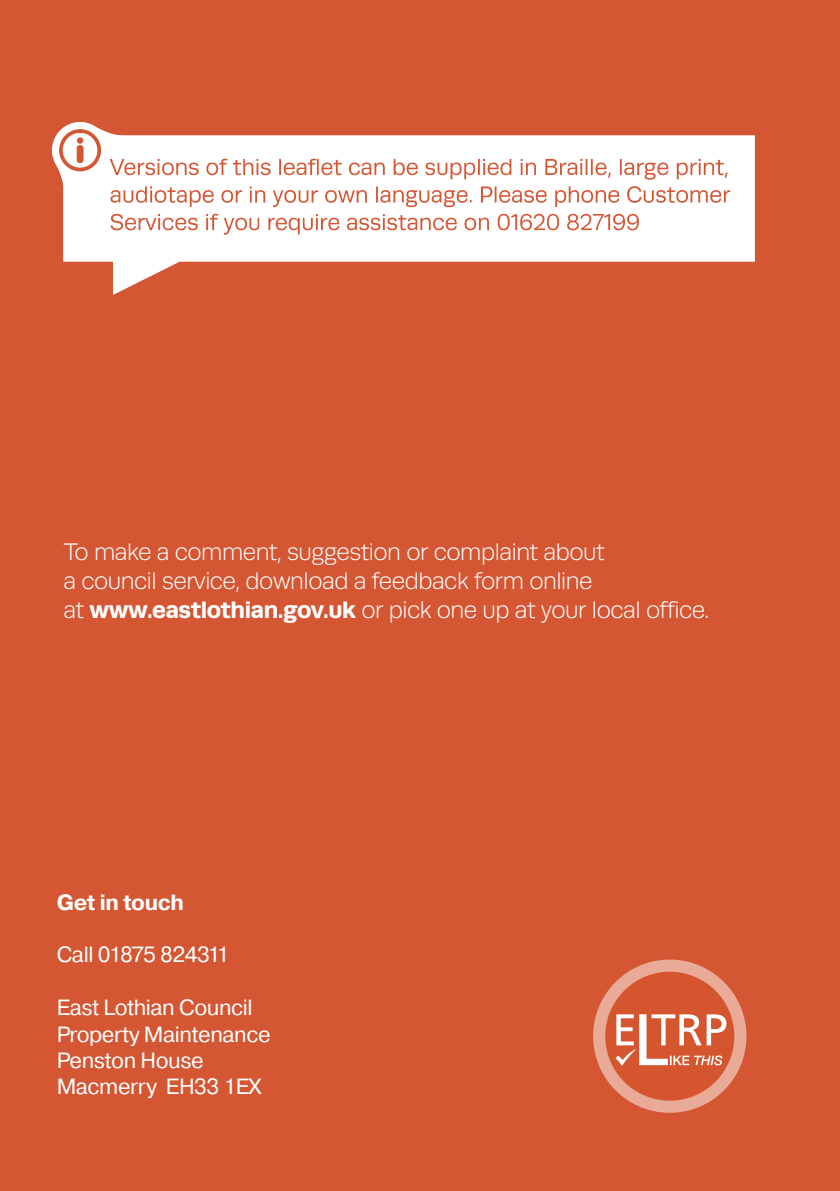
<style>
.page{position:relative;width:840px;height:1191px;background:#fff}
.page>*{position:absolute;margin:0;border:0;box-sizing:border-box;transform-origin:0 0}
.t1{font:300 24px/28.8px "Runda";letter-spacing:-.02em;color:#fff}
.t2{font:22px/26.4px "Pragmatica";letter-spacing:-.02em;color:#fff}
.t3{font:700 22px "Pragmatica";letter-spacing:-.02em;color:#fff}
.s1{font-weight:700}
</style>
<div class="page">
<div style="left:0;top:0;width:839px;height:1191px;background:#d45633"></div>
<img style="left:52px;top:123px;width:702px;height:172px">
<svg style="left:599px;top:965px;width:141px;height:141px"></svg>
<div style="left:592px;top:959px;width:154px;height:153px;border:12px solid #fff;border-radius:50%"></div>
<svg style="left:615px;top:1014px;width:111px;height:51px"></svg>
<p class="t1" style="left:63px;top:538px;width:647px">To make a comment, suggestion or complaint about<br>a council service, download a feedback form online<br>at <span class="s1">www.eastlothian.gov.uk</span> or pick one up at your local office.</p>
<p class="t3" style="left:57px;top:887px;width:129px">Get in touch</p>
<p class="t2" style="left:57px;top:942px;width:174px">Call 01875 824311</p>
<p class="t2" style="left:57px;top:995px;width:215px">East Lothian Council<br>Property Maintenance<br>Penston House<br>Macmerry EH33 1EX</p>
</div>
